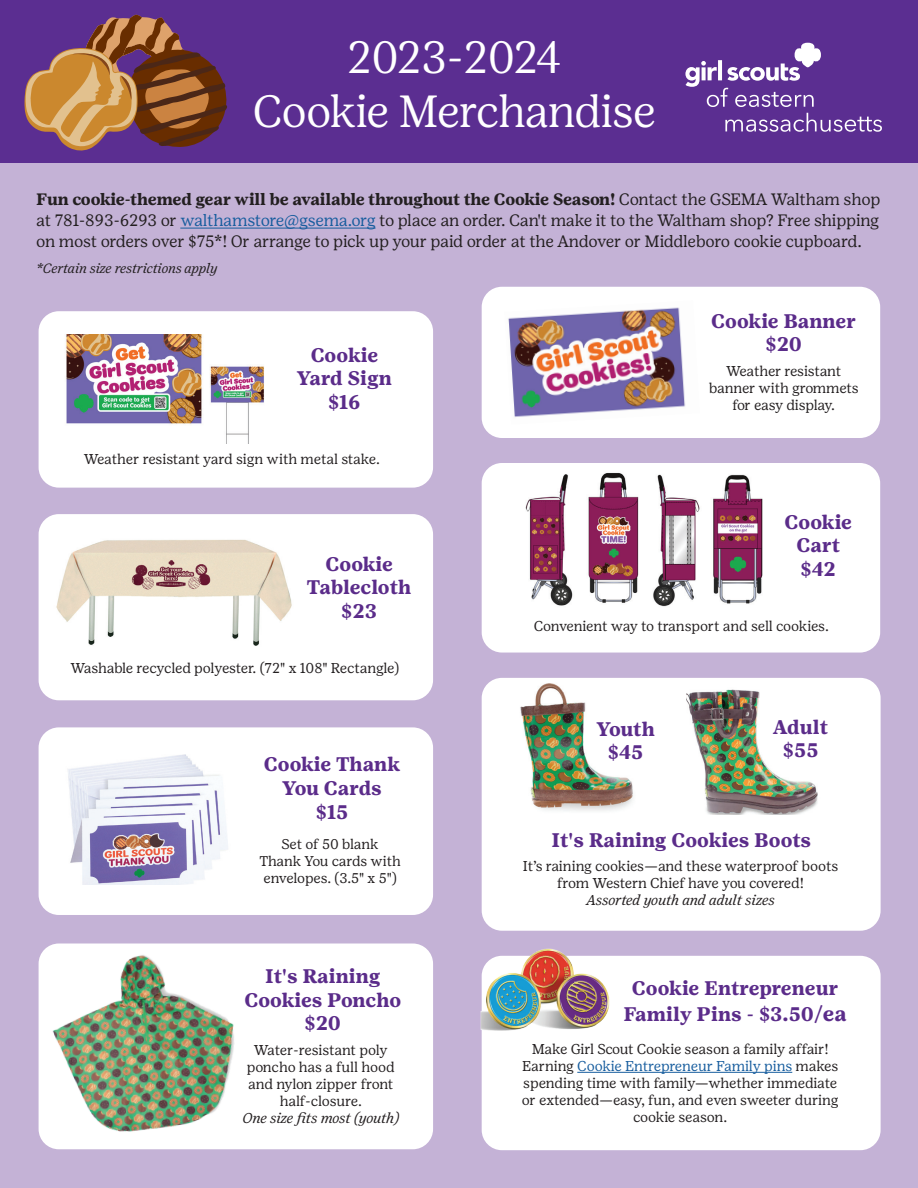
<style>
.page{position:relative;width:918px;height:1188px;background:#fff}
.page>*{position:absolute;margin:0;border:0;box-sizing:border-box;transform-origin:0 0}
.t1{font:300 45px/54px "Girl Scout Display";letter-spacing:-.005em;color:#fff;text-align:center}
.t2{font:700 19.65px/23.5px "Girl Scout Text";color:#5b2c8a;text-align:center}
.t3{font:16.5px/21px "Girl Scout Text";letter-spacing:-.025em;color:#231f20;text-align:justify}
.t4{font:14.25px/17.1px "Girl Scout Text";letter-spacing:-.015em;color:#231f20;text-align:center}
.t5{font:italic 14.25px "Girl Scout Text";letter-spacing:-.01em;color:#231f20}
.t6{font:14.1px/17px "Girl Scout Text";letter-spacing:-.01em;color:#231f20;text-align:center}
.t7{font:italic 13.5px "Girl Scout Text";letter-spacing:-.015em;color:#231f20}
.s1{font-weight:700}
.s2{color:#175d9e}
.s3{font-size:21px}
</style>
<div class="page">
<div style="left:0;top:163px;width:918px;height:1025px;background:#c4b2d6"></div>
<div style="left:0;top:0;width:918px;height:163px;background:#5b2e91"></div>
<hr style="left:180px;top:228px;width:196px;height:1px;background:#175d9e">
<svg style="left:685px;top:43px;width:136px;height:64px"></svg>
<svg style="left:725px;top:113px;width:157px;height:19px"></svg>
<div style="left:39px;top:311px;width:394px;height:177px;background:#fff;border-radius:20px"></div>
<div style="left:482px;top:287px;width:398px;height:151px;background:#fff;border-radius:20px"></div>
<div style="left:39px;top:514px;width:394px;height:186px;background:#fff;border-radius:20px"></div>
<div style="left:482px;top:463px;width:398px;height:190px;background:#fff;border-radius:20px"></div>
<div style="left:482px;top:678px;width:399px;height:253px;background:#fff;border-radius:20px"></div>
<div style="left:39px;top:727px;width:394px;height:188px;background:#fff;border-radius:20px"></div>
<div style="left:482px;top:956px;width:399px;height:194px;background:#fff;border-radius:20px"></div>
<div style="left:39px;top:944px;width:394px;height:205px;background:#fff;border-radius:20px"></div>
<img style="left:480px;top:948px;width:131px;height:107px">
<img style="left:38px;top:943px;width:221px;height:207px">
<img style="left:508px;top:307px;width:178px;height:110px">
<img style="left:525px;top:472px;width:238px;height:135px">
<img style="left:686px;top:689px;width:132px;height:125px">
<img style="left:520px;top:683px;width:113px;height:128px">
<img style="left:65px;top:335px;width:199px;height:108px">
<img style="left:56px;top:539px;width:236px;height:107px">
<img style="left:68px;top:754px;width:160px;height:130px">
<hr style="left:577px;top:1072px;width:215px;height:1px;background:#175d9e">
<svg style="left:24px;top:14px;width:203px;height:137px"></svg>
<h1 class="t1" style="left:253px;top:30px;width:404px">2023-2024<br>Cookie Merchandise</h1>
<p class="t3" style="left:36px;top:189px;width:846px"><span class="s1">Fun cookie-themed gear will be available throughout the Cookie Season!</span> Contact the GSEMA Waltham shop at 781-893-6293 or <span class="s2">walthamstore@gsema.org</span> to place an order. Can't make it to the Waltham shop? Free shipping on most orders over $75*! Or arrange to pick up your paid order at the Andover or Middleboro cookie cupboard.</p>
<p class="t7" style="left:36px;top:260px;width:183px">*Certain size restrictions apply</p>
<h2 class="t2" style="left:297px;top:343px;width:97px">Cookie<br>Yard Sign $16</h2>
<p class="t4" style="left:84px;top:450px;width:298px">Weather resistant yard sign with metal stake.</p>
<h2 class="t2" style="left:307px;top:552px;width:106px">Cookie<br>Tablecloth $23</h2>
<p class="t4" style="left:70px;top:659px;width:330px">Washable recycled polyester. (72" x 108" Rectangle)</p>
<h2 class="t2" style="left:264px;top:753px;width:138px">Cookie Thank<br>You Cards $15</h2>
<p class="t6" style="left:259px;top:835px;width:143px">Set of 50 blank<br>Thank You cards with envelopes. (3.5" x 5")</p>
<h2 class="t2" style="left:244px;top:964px;width:158px">It's Raining<br>Cookies Poncho $20</h2>
<p class="t4" style="left:247px;top:1041px;width:150px">Water-resistant poly poncho has a full hood and nylon zipper front half-closure.</p>
<p class="t5" style="left:243px;top:1110px;width:158px">One size fits most (youth)</p>
<h2 class="t2" style="left:711px;top:309px;width:146px">Cookie Banner $20</h2>
<p class="t4" style="left:709px;top:362px;width:151px">Weather resistant banner with grommets for easy display.</p>
<h2 class="t2" style="left:785px;top:510px;width:69px">Cookie<br>Cart $42</h2>
<p class="t4" style="left:534px;top:617px;width:297px">Convenient way to transport and sell cookies.</p>
<h2 class="t2" style="left:596px;top:717px;width:60px">Youth $45</h2>
<h2 class="t2" style="left:773px;top:715px;width:57px">Adult $55</h2>
<h2 class="t2" style="left:551px;top:828px;width:261px">It's Raining Cookies Boots</h2>
<p class="t4" style="left:523px;top:858px;width:317px">It’s raining cookies—and these waterproof boots from Western Chief have you covered!</p>
<p class="t5" style="left:586px;top:892px;width:190px">Assorted youth and adult sizes</p>
<h2 class="t2" style="left:623px;top:976px;width:225px;line-height:25.2px">Cookie Entrepreneur<br>Family Pins - $3.50<span class="s3">/ea</span></h2>
<p class="t4" style="left:522px;top:1040px;width:318px">Make Girl Scout Cookie season a family affair!<br>Earning <span class="s2">Cookie Entrepreneur Family pins</span> makes spending time with family—whether immediate or extended—easy, fun, and even sweeter during cookie season.</p>
</div>
